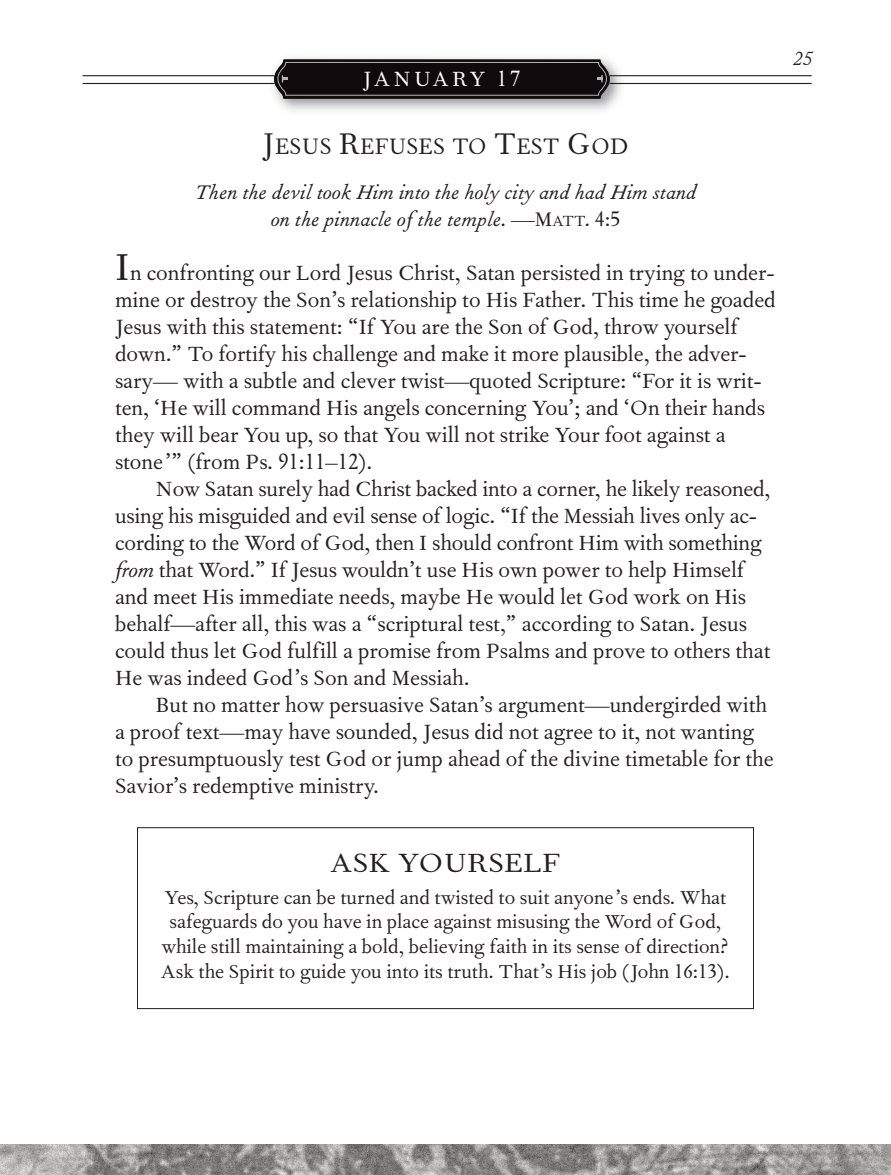
<style>
.page{position:relative;width:891px;height:1175px;background:#fff}
.page>*{position:absolute;margin:0;border:0;box-sizing:border-box;transform-origin:0 0}
.t1{font:31.72px "Fournier";color:#231f20;scale:1.06 1}
.t2{font:27px "Fournier";color:#231f20;scale:.95 1}
.t3{font:24.75px/27px "Fournier";color:#231f20}
.t4{font:24.75px "Fournier";letter-spacing:.12em;color:#fff}
.t5{font:italic 23.62px/27px "Fournier";color:#231f20;text-align:center}
.t6{font:22.5px/24.8px "Fournier";color:#231f20;text-align:center}
.t7{font:italic 22.5px "Fournier";color:#231f20}
.s1{font-size:36px}
.s2{font-style:normal}
.s3{font-style:normal;font-size:17.78px}
.s4{font-size:45px}
.s5{font-style:italic}
</style>
<div class="page">
<img style="left:264px;top:57px;width:366px;height:54px">
<svg style="left:274px;top:59px;width:336px;height:40px;background:#211a1c"></svg>
<hr style="left:83px;top:75px;width:192px;height:1px;background:#231f20">
<hr style="left:83px;top:83px;width:192px;height:1px;background:#231f20">
<hr style="left:609px;top:75px;width:203px;height:1px;background:#231f20">
<hr style="left:609px;top:83px;width:203px;height:1px;background:#231f20">
<img style="left:0;top:1144px;width:891px;height:30px">
<div style="left:137px;top:827px;width:617px;height:182px;border:1px solid #231f20"></div>
<p class="t4" style="left:363px;top:70px;width:159px">JANUARY 17</p>
<p class="t2" style="left:262px;top:136px;width:387px"><span class="s1">J</span>ESUS <span class="s1">R</span>EFUSES TO <span class="s1">T</span>EST <span class="s1">G</span>OD</p>
<p class="t5" style="left:194px;top:180px;width:504px">Then the devil took Him into the holy city and had Him stand on the pinnacle of the temple. <span class="s2">—M</span><span class="s3">ATT</span><span class="s2">. 4:5</span></p>
<p class="t3" style="left:115px;top:261px;width:662px"><span class="s4">I</span>n confronting our Lord Jesus Christ, Satan persisted in trying to under&shy;mine or destroy the Son’s relationship to His Father. This time he goaded Jesus with this statement: “If You are the Son of God, throw yourself down.” To fortify his challenge and make it more plausible, the adver&shy;sary— with a subtle and clever twist—quoted Scripture: “For it is writ&shy;ten, ‘He will command His angels concerning You’; and ‘On their hands they will bear You up, so that You will not strike Your foot against a stone’” (from Ps. 91:11–12).</p>
<p class="t3" style="left:115px;top:477px;width:657px;text-indent:41px">Now Satan surely had Christ backed into a corner, he likely reasoned, using his misguided and evil sense of logic. “If the Messiah lives only ac&shy;cording to the Word of God, then I should confront Him with something <span class="s5">from</span> that Word.” If Jesus wouldn’t use His own power to help Himself and meet His immediate needs, maybe He would let God work on His behalf—after all, this was a “scriptural test,” according to Satan. Jesus could thus let God fulfill a promise from Psalms and prove to others that He was indeed God’s Son and Messiah.</p>
<p class="t3" style="left:115px;top:693px;width:660px;text-indent:41px">But no matter how persuasive Satan’s argument—undergirded with a proof text—may have sounded, Jesus did not agree to it, not wanting to presumptuously test God or jump ahead of the divine timetable for the Savior’s redemptive ministry.</p>
<p class="t7" style="left:792px;top:51px;width:21px">25</p>
<p class="t1" style="left:331px;top:851px;width:218px">ASK YOURSELF</p>
<p class="t6" style="left:161px;top:886px;width:570px">Yes, Scripture can be turned and twisted to suit anyone’s ends. What safeguards do you have in place against misusing the Word of God, while still maintaining a bold, believing faith in its sense of direction?<br>Ask the Spirit to guide you into its truth. That’s His job (John 16:13).</p>
</div>
